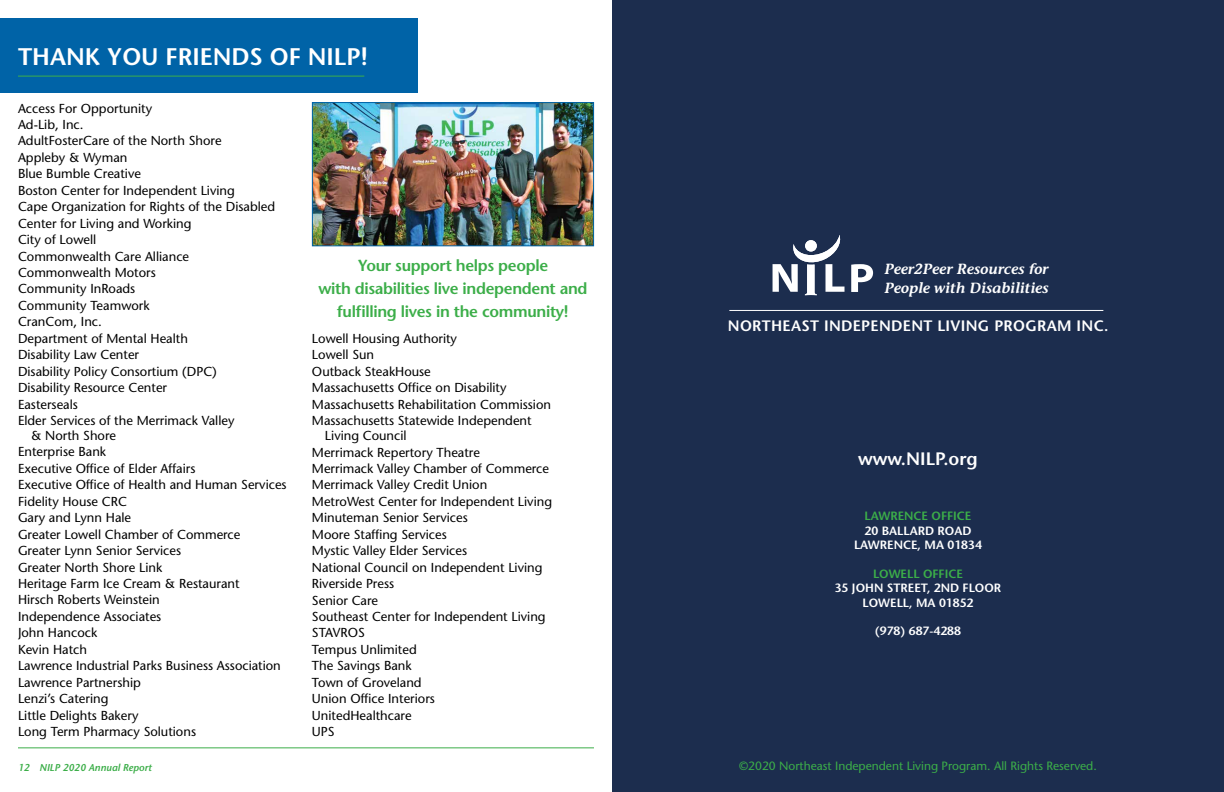
<style>
.page{position:relative;width:1224px;height:792px;background:#fff}
.page>*{position:absolute;margin:0;border:0;box-sizing:border-box;transform-origin:0 0}
.t1{font:600 24px "Stone Sans";color:#fff}
.t2{font:600 18px "Stone Sans";color:#fff}
.t3{font:600 16px/23px "Stone Sans";letter-spacing:-.02em;color:#3cae49;text-align:center}
.t4{font:600 15.1px "Stone Sans";letter-spacing:.02em;color:#fff}
.t5{font:italic 600 14.7px/19.2px "Stone Informal";color:#fff}
.t6{font:13px/16.4px "Stone Sans";color:#000}
.t7{font:600 12px/14.4px "Stone Sans";color:#fff;text-align:center}
.t8{font:12px "Stone Sans";color:#3cae49}
.t9{font:600 12px "Stone Sans";color:#3cae49}
.t10{font:italic 600 10px "Stone Sans";color:#3cae49}
</style>
<div class="page">
<div style="left:612px;top:0;width:612px;height:792px;background:#1c2d4e"></div>
<hr style="left:729px;top:310px;width:374px;height:1px;background:#fff">
<svg style="left:851px;top:264px;width:22px;height:28px"></svg>
<svg style="left:773px;top:235px;width:72px;height:60px"></svg>
<div style="left:0;top:18px;width:417px;height:74px;background:#0063a7"></div>
<hr style="left:18px;top:76px;width:346px;height:1px;background:#3cae49">
<img style="left:314px;top:104px;width:278px;height:140px">
<div style="left:312px;top:102px;width:282px;height:144px;border:1px solid #0063a7"></div>
<hr style="left:18px;top:747px;width:576px;height:1px;background:#3cae49">
<h1 class="t1" style="left:18px;top:41px;width:351px">THANK YOU FRIENDS OF NILP!</h1>
<p class="t6" style="left:18px;top:100px;width:259px">Access For Opportunity<br>Ad-Lib, Inc.<br>AdultFosterCare of the North Shore<br>Appleby &amp; Wyman<br>Blue Bumble Creative<br>Boston Center for Independent Living<br>Cape Organization for Rights of the Disabled<br>Center for Living and Working<br>City of Lowell<br>Commonwealth Care Alliance<br>Commonwealth Motors<br>Community InRoads<br>Community Teamwork<br>CranCom, Inc.<br>Department of Mental Health<br>Disability Law Center<br>Disability Policy Consortium (DPC)<br>Disability Resource Center<br>Easterseals<br>Elder Services of the Merrimack Valley</p>
<p class="t6" style="left:18px;top:427px;width:270px;text-indent:13px">&amp; North Shore<br>Enterprise Bank<br>Executive Office of Elder Affairs<br>Executive Office of Health and Human Services<br>Fidelity House CRC<br>Gary and Lynn Hale<br>Greater Lowell Chamber of Commerce<br>Greater Lynn Senior Services<br>Greater North Shore Link<br>Heritage Farm Ice Cream &amp; Restaurant<br>Hirsch Roberts Weinstein<br>Independence Associates<br>John Hancock<br>Kevin Hatch<br>Lawrence Industrial Parks Business Association<br>Lawrence Partnership<br>Lenzi’s Catering<br>Little Delights Bakery<br>Long Term Pharmacy Solutions</p>
<p class="t3" style="left:318px;top:253px;width:271px">Your support helps people<br>with disabilities live independent and fulfilling lives in the community!</p>
<p class="t6" style="left:312px;top:330px;width:241px">Lowell Housing Authority<br>Lowell Sun<br>Outback SteakHouse<br>Massachusetts Office on Disability<br>Massachusetts Rehabilitation Commission<br>Massachusetts Statewide Independent</p>
<p class="t6" style="left:312px;top:427px;width:242px;text-indent:13px">Living Council<br>Merrimack Repertory Theatre<br>Merrimack Valley Chamber of Commerce<br>Merrimack Valley Credit Union<br>MetroWest Center for Independent Living<br>Minuteman Senior Services<br>Moore Staffing Services<br>Mystic Valley Elder Services<br>National Council on Independent Living<br>Riverside Press<br>Senior Care<br>Southeast Center for Independent Living<br>STAVROS<br>Tempus Unlimited<br>The Savings Bank<br>Town of Groveland<br>Union Office Interiors<br>UnitedHealthcare<br>UPS</p>
<p class="t10" style="left:18px;top:761px;width:135px">12 NILP 2020 Annual Report</p>
<p class="t5" style="left:885px;top:259px;width:166px">Peer2Peer Resources for<br>People with Disabilities</p>
<p class="t4" style="left:728px;top:316px;width:382px">NORTHEAST INDEPENDENT LIVING PROGRAM INC.</p>
<h2 class="t2" style="left:858px;top:448px;width:121px">www.NILP.org</h2>
<p class="t9" style="left:865px;top:508px;width:108px">LAWRENCE OFFICE</p>
<p class="t7" style="left:854px;top:523px;width:129px">20 BALLARD ROAD<br>LAWRENCE, MA 01834</p>
<p class="t9" style="left:873px;top:566px;width:91px">LOWELL OFFICE</p>
<p class="t7" style="left:835px;top:581px;width:168px">35 JOHN STREET, 2ND FLOOR<br>LOWELL, MA 01852</p>
<p class="t7" style="left:875px;top:624px;width:88px">(978) 687-4288</p>
<p class="t8" style="left:739px;top:759px;width:359px">©2020 Northeast Independent Living Program. All Rights Reserved.</p>
</div>
